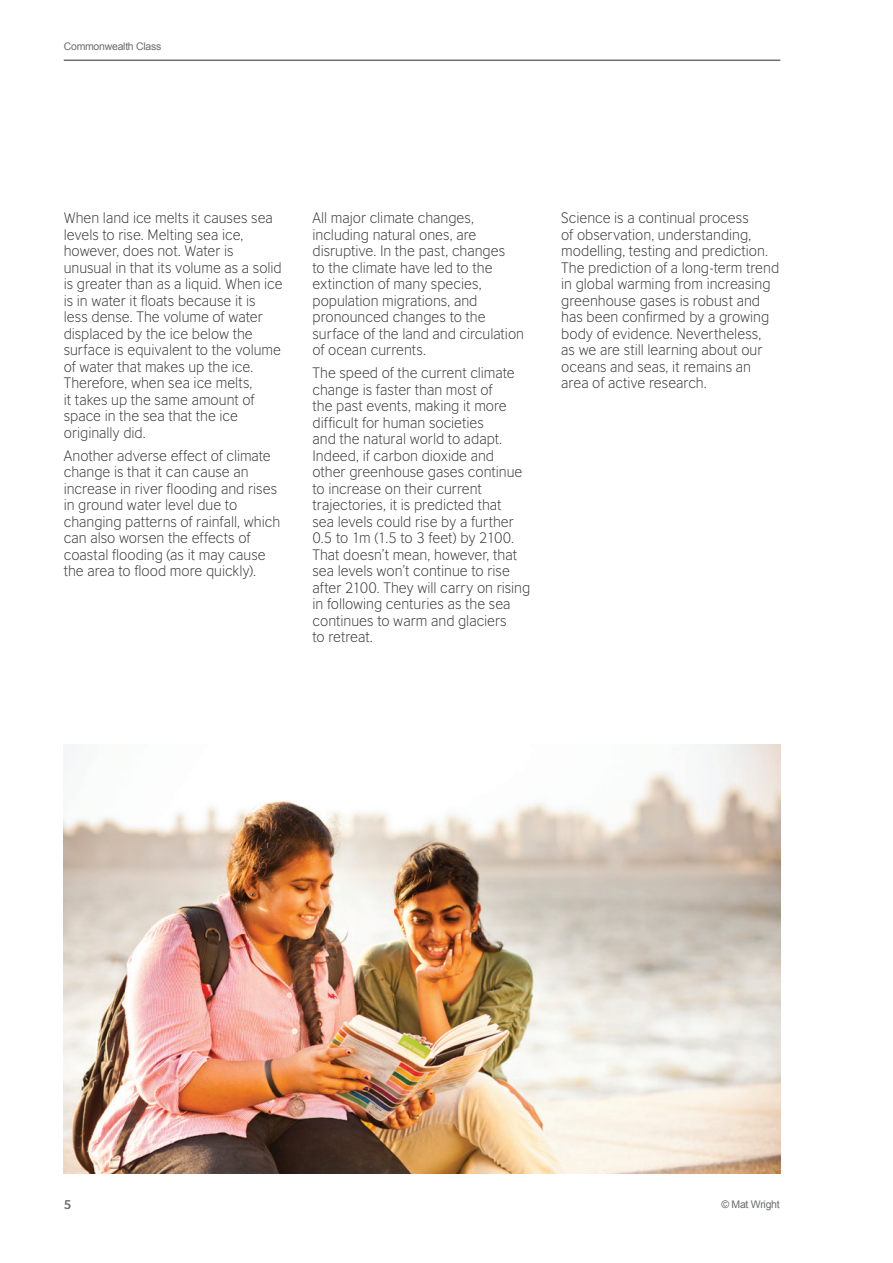
<style>
.page{position:relative;width:893px;height:1263px;background:#fff}
.page>*{position:absolute;margin:0;border:0;box-sizing:border-box;transform-origin:0 0}
.t1{font:300 14.25px/16.5px "British Council Sans";color:#312f30}
.t2{font:700 12px "British Council Sans";color:#6c6d70}
.t3{font:10.5px "Arial";letter-spacing:-.025em;color:#6c6d70}
</style>
<div class="page">
<hr style="left:64px;top:60px;width:716px;height:1px;background:#6c6d70">
<img style="left:64px;top:744px;width:716px;height:430px">
<p class="t3" style="left:64px;top:40px;width:99px">Commonwealth Class</p>
<p class="t1" style="left:64px;top:210px;width:220px">When land ice melts it causes sea levels to rise. Melting sea ice, however, does not. Water is unusual in that its volume as a solid is greater than as a liquid. When ice is in water it floats because it is less dense. The volume of water displaced by the ice below the surface is equivalent to the volume of water that makes up the ice.<br>Therefore, when sea ice melts,<br>it takes up the same amount of space in the sea that the ice originally did.</p>
<p class="t1" style="left:64px;top:447px;width:218px">Another adverse effect of climate change is that it can cause an increase in river flooding and rises in ground water level due to changing patterns of rainfall, which can also worsen the effects of coastal flooding (as it may cause the area to flood more quickly).</p>
<p class="t1" style="left:313px;top:210px;width:213px">All major climate changes, including natural ones, are disruptive. In the past, changes<br>to the climate have led to the extinction of many species, population migrations, and pronounced changes to the surface of the land and circulation of ocean currents.</p>
<p class="t1" style="left:313px;top:365px;width:219px">The speed of the current climate change is faster than most of<br>the past events, making it more difficult for human societies<br>and the natural world to adapt.<br>Indeed, if carbon dioxide and other greenhouse gases continue to increase on their current trajectories, it is predicted that<br>sea levels could rise by a further<br>0.5 to 1m (1.5 to 3 feet) by 2100.<br>That doesn’t mean, however, that sea levels won’t continue to rise after 2100. They will carry on rising in following centuries as the sea continues to warm and glaciers<br>to retreat.</p>
<p class="t1" style="left:561px;top:210px;width:219px">Science is a continual process<br>of observation, understanding, modelling, testing and prediction.<br>The prediction of a long-term trend in global warming from increasing greenhouse gases is robust and has been confirmed by a growing body of evidence. Nevertheless,<br>as we are still learning about our oceans and seas, it remains an area of active research.</p>
<p class="t2" style="left:64px;top:1197px;width:9px">5</p>
<p class="t3" style="left:721px;top:1197px;width:60px">© Mat Wright</p>
</div>
